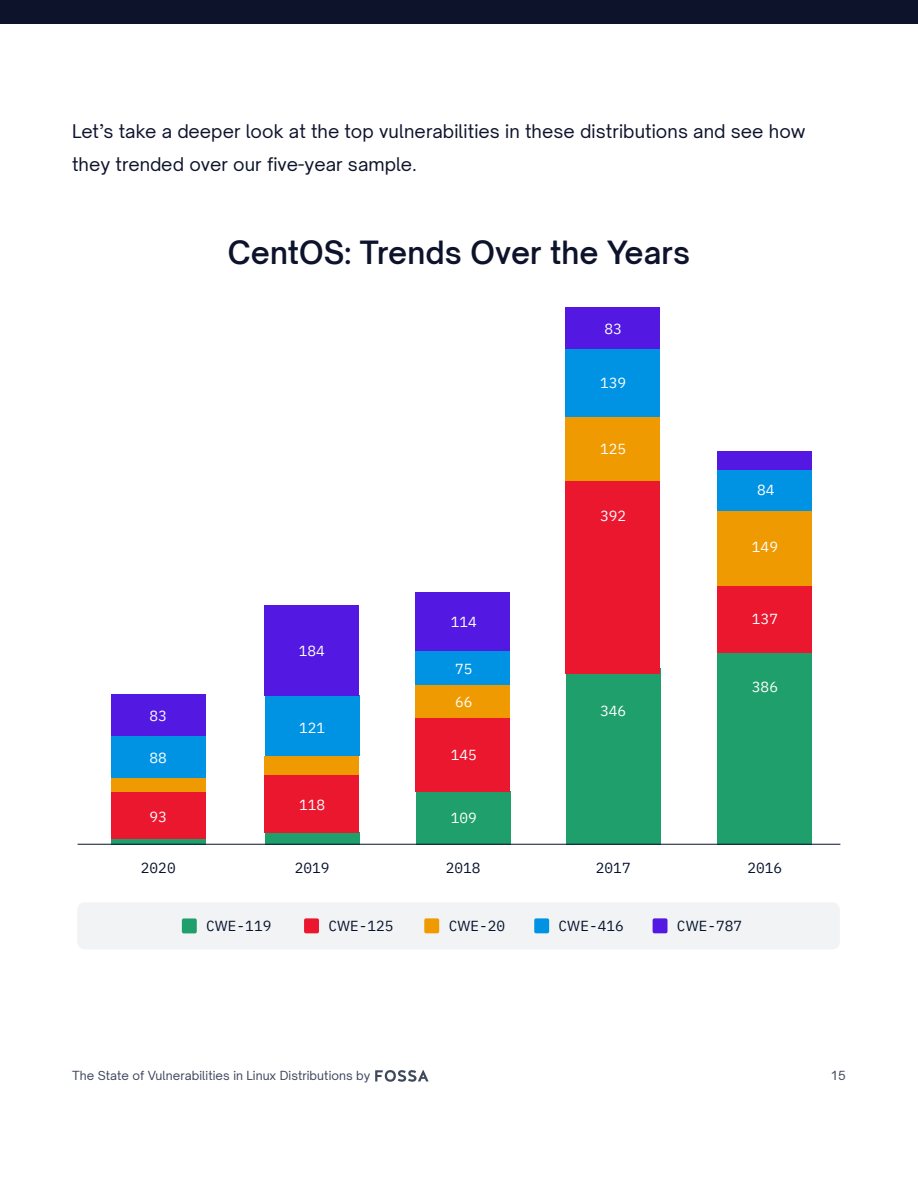
<style>
.page{position:relative;width:918px;height:1188px;background:#fff}
.page>*{position:absolute;margin:0;border:0;box-sizing:border-box;transform-origin:0 0}
.H3_-_Section_Title{font:600 30px "Open Sauce Two";letter-spacing:.005em;color:#0d132b}
.Paragraph{font:18px/33px "Open Sauce Two";letter-spacing:.005em;color:#0d132b}
.t1{font:14.55px "i A Writer Quattro S";color:#05122d}
.t2{font:14.55px "i A Writer Quattro S";color:#fff}
.Page_Number{font:12px "Open Sauce Two";letter-spacing:.005em;color:#3c475c}
</style>
<div class="page">
<div style="left:0;top:0;width:918px;height:24px;background:#0d132b"></div>
<svg style="left:111px;top:839px;width:94px;height:5px"></svg>
<div style="left:111px;top:791px;width:94px;height:48px;background:#ea172f"></div>
<div style="left:111px;top:777px;width:94px;height:14px;background:#ef9a00"></div>
<div style="left:111px;top:735px;width:94px;height:42px;background:#0093e4"></div>
<div style="left:111px;top:694px;width:94px;height:41px;background:#5318e1"></div>
<div style="left:265px;top:832px;width:94px;height:13px;background:#1f9f6b"></div>
<div style="left:265px;top:775px;width:94px;height:57px;background:#ea172f"></div>
<div style="left:265px;top:756px;width:94px;height:19px;background:#ef9a00"></div>
<div style="left:265px;top:695px;width:94px;height:61px;background:#0093e4"></div>
<div style="left:265px;top:605px;width:94px;height:91px;background:#5318e1"></div>
<div style="left:416px;top:791px;width:94px;height:54px;background:#1f9f6b"></div>
<div style="left:416px;top:716px;width:94px;height:75px;background:#ea172f"></div>
<div style="left:416px;top:684px;width:94px;height:34px;background:#ef9a00"></div>
<div style="left:416px;top:651px;width:94px;height:34px;background:#0093e4"></div>
<div style="left:416px;top:592px;width:94px;height:59px;background:#5318e1"></div>
<div style="left:566px;top:668px;width:94px;height:177px;background:#1f9f6b"></div>
<div style="left:566px;top:480px;width:94px;height:194px;background:#ea172f"></div>
<div style="left:566px;top:417px;width:94px;height:63px;background:#ef9a00"></div>
<div style="left:566px;top:349px;width:94px;height:68px;background:#0093e4"></div>
<div style="left:566px;top:308px;width:94px;height:41px;background:#5318e1"></div>
<div style="left:718px;top:653px;width:94px;height:192px;background:#1f9f6b"></div>
<div style="left:718px;top:586px;width:94px;height:67px;background:#ea172f"></div>
<div style="left:718px;top:509px;width:94px;height:77px;background:#ef9a00"></div>
<div style="left:718px;top:470px;width:94px;height:40px;background:#0093e4"></div>
<div style="left:718px;top:451px;width:94px;height:19px;background:#5318e1"></div>
<hr style="left:78px;top:844px;width:762px;height:1px;background:#05122d">
<div style="left:77px;top:902px;width:763px;height:47px;background:#f1f3f4;border-radius:7px"></div>
<div style="left:182px;top:918px;width:15px;height:15px;background:#1f9f6b;border-radius:2px"></div>
<div style="left:304px;top:918px;width:15px;height:15px;background:#ea172f;border-radius:2px"></div>
<div style="left:424px;top:918px;width:15px;height:15px;background:#ef9a00;border-radius:2px"></div>
<div style="left:534px;top:918px;width:15px;height:15px;background:#0093e4;border-radius:2px"></div>
<div style="left:653px;top:918px;width:15px;height:15px;background:#5318e1;border-radius:2px"></div>
<svg style="left:375px;top:1070px;width:54px;height:12px"></svg>
<p class="Paragraph" style="left:72px;top:114px;width:735px">Let’s take a deeper look at the top vulnerabilities in these distributions and see how they trended over our five-year sample.</p>
<p class="H3_-_Section_Title" style="left:228px;top:233px;width:464px">CentOS: Trends Over the Years</p>
<p class="t2" style="left:604px;top:318px;width:19px">83</p>
<p class="t2" style="left:600px;top:372px;width:28px">139</p>
<p class="t2" style="left:600px;top:438px;width:28px">125</p>
<p class="t2" style="left:757px;top:479px;width:19px">84</p>
<p class="t2" style="left:600px;top:504px;width:28px">392</p>
<p class="t2" style="left:752px;top:536px;width:28px">149</p>
<p class="t2" style="left:150px;top:704px;width:19px">83</p>
<p class="t2" style="left:299px;top:640px;width:28px">184</p>
<p class="t2" style="left:299px;top:716px;width:28px">121</p>
<p class="t2" style="left:451px;top:611px;width:28px">114</p>
<p class="t2" style="left:455px;top:658px;width:19px">75</p>
<p class="t2" style="left:455px;top:690px;width:19px">66</p>
<p class="t2" style="left:600px;top:700px;width:28px">346</p>
<p class="t2" style="left:752px;top:608px;width:28px">137</p>
<p class="t2" style="left:752px;top:675px;width:28px">386</p>
<p class="t2" style="left:150px;top:746px;width:19px">88</p>
<p class="t2" style="left:451px;top:744px;width:28px">145</p>
<p class="t2" style="left:150px;top:806px;width:19px">93</p>
<p class="t2" style="left:299px;top:794px;width:28px">118</p>
<p class="t2" style="left:451px;top:807px;width:28px">109</p>
<p class="t1" style="left:141px;top:857px;width:36px">2020</p>
<p class="t1" style="left:295px;top:857px;width:36px">2019</p>
<p class="t1" style="left:446px;top:857px;width:36px">2018</p>
<p class="t1" style="left:596px;top:857px;width:36px">2017</p>
<p class="t1" style="left:747px;top:857px;width:36px">2016</p>
<p class="t1" style="left:206px;top:915px;width:67px">CWE-119</p>
<p class="t1" style="left:328px;top:915px;width:67px">CWE-125</p>
<p class="t1" style="left:449px;top:915px;width:58px">CWE-20</p>
<p class="t1" style="left:559px;top:915px;width:67px">CWE-416</p>
<p class="t1" style="left:677px;top:915px;width:67px">CWE-787</p>
<p class="Page_Number" style="left:72px;top:1068px;width:300px">The State of Vulnerabilities in Linux Distributions by</p>
<p class="Page_Number" style="left:831px;top:1068px;width:17px">15</p>
</div>
